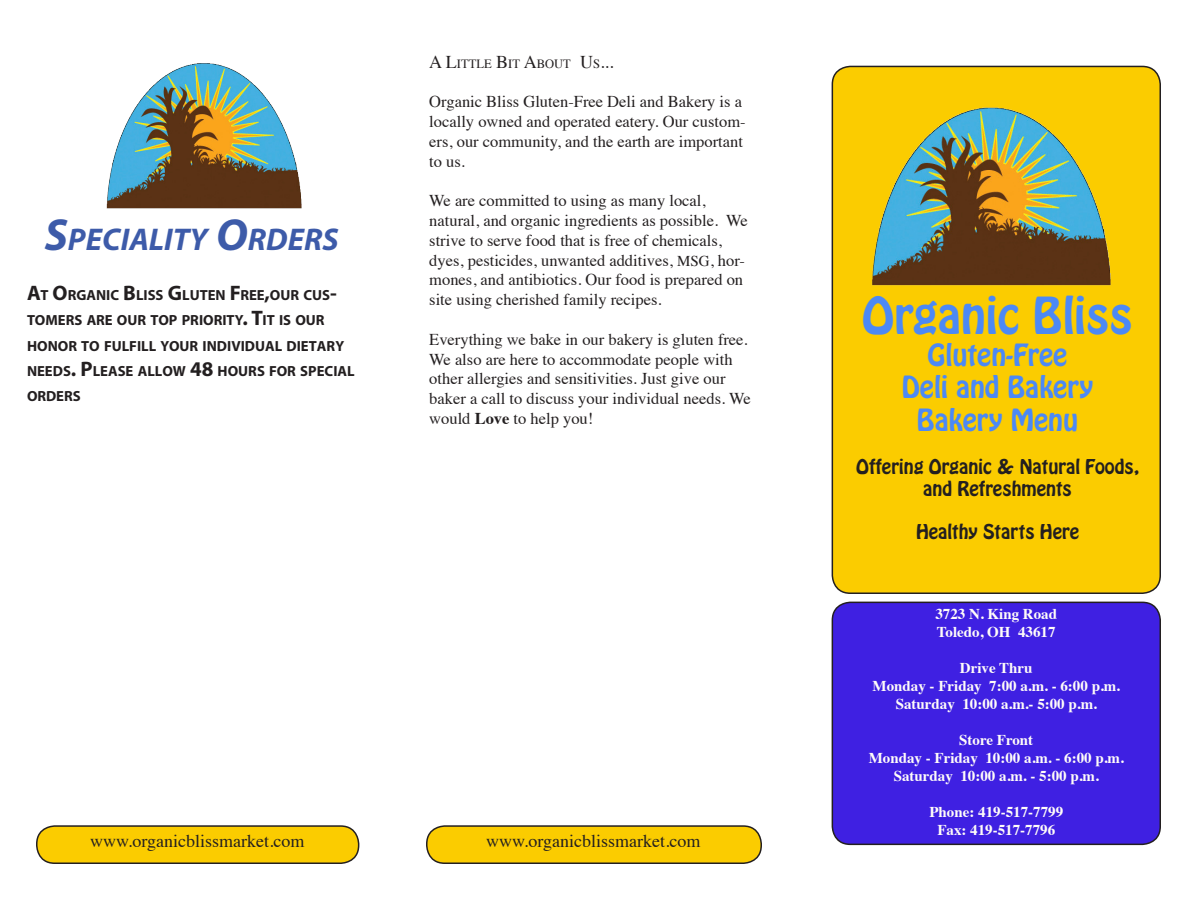
<style>
.page{position:relative;width:1188px;height:918px;background:#fff}
.page>*{position:absolute;margin:0;border:0;box-sizing:border-box;transform-origin:0 0}
.t1{font:45px "Hobo Std";color:#4c89f5}
.t2{font:italic 700 31.5px "Myriad Pro";color:#3d5ba9}
.t3{font:27px "Hobo Std";color:#4c89f5}
.t4{font:18px/21.6px "Hobo Std";color:#231f20;text-align:center}
.t5{font:18px "Times";color:#231f20}
.t6{font:16.5px/19.8px "Times";color:#231f20}
.t7{font:700 15px "Times";color:#fffcf9}
.t8{font:700 14.7px/25.2px "Myriad Pro";color:#231f20}
.t9{font:12.6px "Times";color:#231f20}
.s1{font-size:45px}
.s2{font-size:21px}
.s3{font-size:18px}
.s4{font-size:15px}
.s5{font-weight:700}
</style>
<div class="page">
<img style="left:106px;top:63px;width:196px;height:146px">
<div style="left:832px;top:66px;width:328px;height:527px;background:#fbcc00;border-radius:18px"></div>
<div style="left:832px;top:66px;width:329px;height:528px;border:2px solid #231f20;border-radius:18px"></div>
<img style="left:872px;top:107px;width:239px;height:179px">
<div style="left:832px;top:602px;width:328px;height:242px;background:#3f20e2;border-radius:18px"></div>
<div style="left:832px;top:602px;width:329px;height:243px;border:2px solid #231f20;border-radius:18px"></div>
<div style="left:427px;top:826px;width:334px;height:37px;background:#fbcc00;border-radius:18px"></div>
<div style="left:426px;top:825px;width:336px;height:39px;border:2px solid #231f20;border-radius:18px"></div>
<div style="left:37px;top:826px;width:322px;height:37px;background:#fbcc00;border-radius:18px"></div>
<div style="left:36px;top:825px;width:323px;height:39px;border:2px solid #231f20;border-radius:18px"></div>
<p class="t2" style="left:45px;top:219px;width:295px"><span class="s1">S</span>PECIALITY <span class="s1">O</span>RDERS</p>
<p class="t8" style="left:27px;top:282px;width:329px"><span class="s2">A</span>T <span class="s2">O</span>RGANIC <span class="s2">B</span>LISS <span class="s2">G</span>LUTEN <span class="s2">F</span>REE<span class="s2">,</span>OUR CUS<span class="s2">-<br></span>TOMERS ARE OUR TOP PRIORITY<span class="s2">. T</span>IT IS OUR<br>HONOR TO FULFILL YOUR INDIVIDUAL DIETARY<br>NEEDS<span class="s2">. P</span>LEASE ALLOW <span class="s2">48</span> HOURS FOR SPECIAL<br>ORDERS</p>
<p class="t9" style="left:429px;top:51px;width:186px"><span class="s3">A L</span>ITTLE <span class="s3">B</span>IT <span class="s3">A</span>BOUT <span class="s3">U</span>S<span class="s3">...</span></p>
<p class="t6" style="left:429px;top:90px;width:318px">Organic Bliss Gluten-Free Deli and Bakery is a locally owned and operated eatery. Our custom&shy;ers, our community, and the earth are important to us.</p>
<p class="t6" style="left:429px;top:189px;width:320px">We are committed to using as many local, natural, and organic ingredients as possible. We strive to serve food that is free of chemicals, dyes, pesticides, unwanted additives, <span class="s4">MSG</span>, hor&shy;mones, and antibiotics. Our food is prepared on site using cherished family recipes.</p>
<p class="t6" style="left:429px;top:328px;width:323px">Everything we bake in our bakery is gluten free.<br>We also are here to accommodate people with other allergies and sensitivities. Just give our baker a call to discuss your individual needs. We would <span class="s5">Love</span> to help you!</p>
<p class="t5" style="left:90px;top:824px;width:216px">www.organicblissmarket.com</p>
<p class="t5" style="left:486px;top:824px;width:216px">www.organicblissmarket.com</p>
<p class="t1" style="left:862px;top:284px;width:272px">Organic Bliss</p>
<p class="t3" style="left:928px;top:336px;width:141px">Gluten-Free</p>
<p class="t3" style="left:902px;top:369px;width:193px">Deli and Bakery</p>
<p class="t3" style="left:917px;top:401px;width:163px">Bakery Menu</p>
<p class="t4" style="left:856px;top:456px;width:284px">Offering Organic &amp; Natural Foods, and Refreshments</p>
<p class="t4" style="left:916px;top:521px;width:165px">Healthy Starts Here</p>
<p class="t7" style="left:935px;top:599px;width:123px">3723 N. King Road</p>
<p class="t7" style="left:937px;top:617px;width:120px">Toledo, OH 43617</p>
<p class="t7" style="left:960px;top:653px;width:74px">Drive Thru</p>
<p class="t7" style="left:873px;top:671px;width:249px">Monday - Friday 7:00 a.m. - 6:00 p.m.</p>
<p class="t7" style="left:896px;top:689px;width:203px">Saturday 10:00 a.m.- 5:00 p.m.</p>
<p class="t7" style="left:959px;top:725px;width:76px">Store Front</p>
<p class="t7" style="left:869px;top:743px;width:256px">Monday - Friday 10:00 a.m. - 6:00 p.m.</p>
<p class="t7" style="left:894px;top:761px;width:206px">Saturday 10:00 a.m. - 5:00 p.m.</p>
<p class="t7" style="left:929px;top:797px;width:135px">Phone: 419-517-7799</p>
<p class="t7" style="left:937px;top:815px;width:119px">Fax: 419-517-7796</p>
</div>
